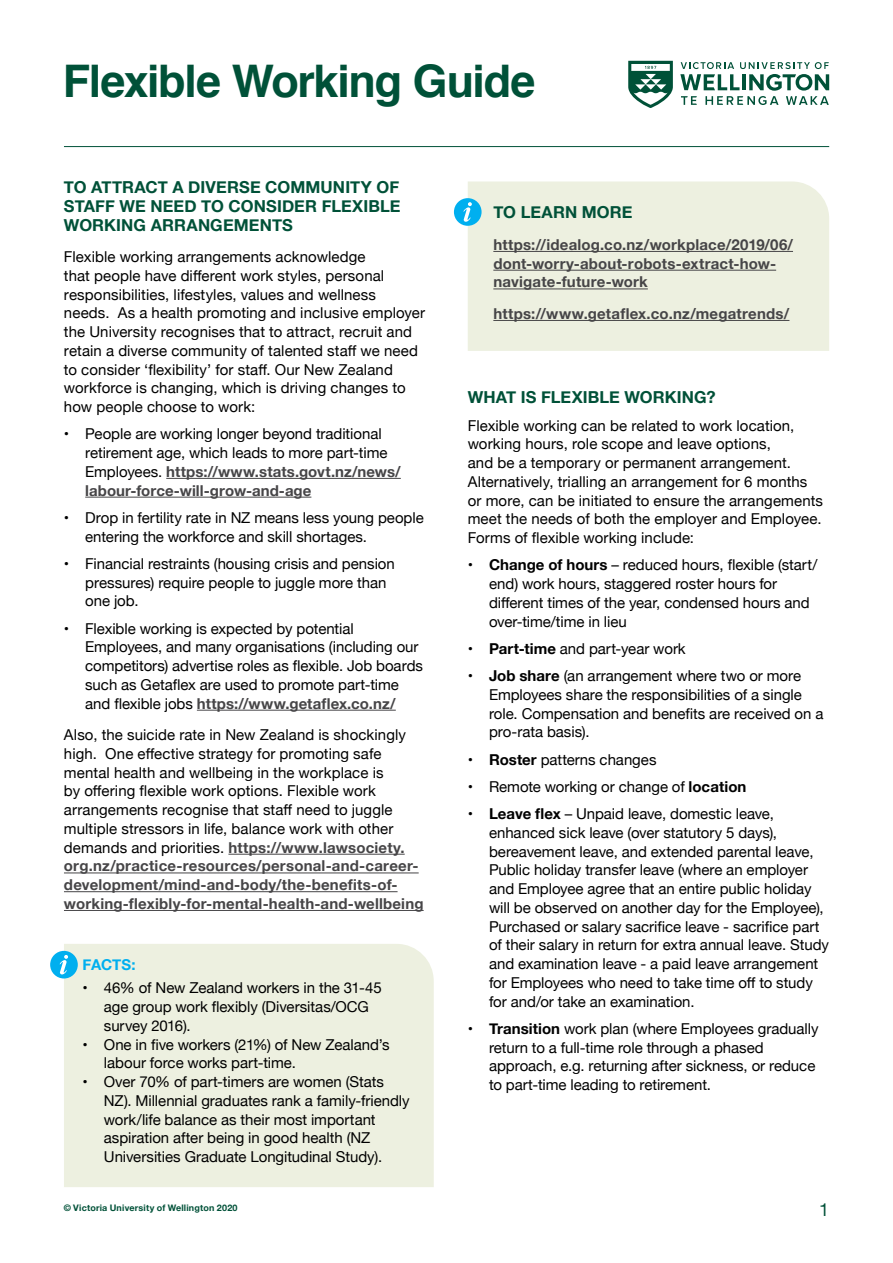
<style>
.page{position:relative;width:893px;height:1263px;background:#fff}
.page>*{position:absolute;margin:0;border:0;box-sizing:border-box;transform-origin:0 0}
.t1{font:700 45px "Helvetica";letter-spacing:-.025em;color:#005138}
.t2{font:18px "Helvetica Neue";color:#005138}
.t3{font:700 16.5px/18.8px "Helvetica Neue";letter-spacing:.005em;color:#005138;text-align:justify}
.t4{font:15px/18.8px "Helvetica Neue";color:#000}
.t5{font:700 15px/18.8px "Helvetica Neue";letter-spacing:.015em;color:#464547}
.t6{font:700 15px "Helvetica Neue";letter-spacing:-.005em;color:#00afef}
.t7{font:700 9px "Helvetica Neue";letter-spacing:.02em;color:#005138}
.s1{font-weight:700;color:#464547}
.s2{font-weight:700}
</style>
<div class="page">
<hr style="left:166px;top:478px;width:235px;height:1px;background:#464547">
<hr style="left:85px;top:497px;width:226px;height:1px;background:#464547">
<hr style="left:197px;top:710px;width:199px;height:1px;background:#464547">
<hr style="left:228px;top:854px;width:177px;height:1px;background:#464547">
<hr style="left:64px;top:872px;width:355px;height:1px;background:#464547">
<hr style="left:64px;top:891px;width:334px;height:1px;background:#464547">
<hr style="left:64px;top:910px;width:360px;height:1px;background:#464547">
<div style="left:64px;top:944px;width:370px;height:243px;background:#edf0e0"></div>
<div style="left:50px;top:951px;width:28px;height:27px;background:#00afef;border-radius:50%"></div>
<svg style="left:60px;top:955px;width:8px;height:19px"></svg>
<hr style="left:64px;top:146px;width:765px;height:1px;background:#005138">
<svg style="left:628px;top:61px;width:45px;height:47px"></svg>
<svg style="left:680px;top:62px;width:149px;height:43px"></svg>
<div style="left:468px;top:181px;width:361px;height:170px;background:#edf0e0"></div>
<div style="left:454px;top:198px;width:28px;height:28px;background:#00afef;border-radius:50%"></div>
<svg style="left:463px;top:202px;width:9px;height:20px"></svg>
<hr style="left:493px;top:251px;width:300px;height:1px;background:#464547">
<hr style="left:493px;top:270px;width:283px;height:1px;background:#464547">
<hr style="left:493px;top:289px;width:155px;height:1px;background:#464547">
<hr style="left:493px;top:320px;width:296px;height:1px;background:#464547">
<h1 class="t1" style="left:63px;top:45px;width:474px">Flexible Working Guide</h1>
<p class="t3" style="left:64px;top:178px;width:338px">TO ATTRACT A DIVERSE COMMUNITY OF STAFF WE NEED TO CONSIDER FLEXIBLE WORKING ARRANGEMENTS</p>
<p class="t4" style="left:64px;top:248px;width:363px">Flexible working arrangements acknowledge<br>that people have different work styles, personal responsibilities, lifestyles, values and wellness needs. As a health promoting and inclusive employer the University recognises that to attract, recruit and retain a diverse community of talented staff we need to consider ‘flexibility’ for staff. Our New Zealand workforce is changing, which is driving changes to how people choose to work:</p>
<p class="t4" style="left:85px;top:425px;width:317px;text-indent:-21px">• People are working longer beyond traditional retirement age, which leads to more part-time Employees. <span class="s1">https://www.stats.govt.nz/news/ labour-force-will-grow-and-age</span></p>
<p class="t4" style="left:85px;top:509px;width:340px;text-indent:-21px">• Drop in fertility rate in NZ means less young people entering the workforce and skill shortages.</p>
<p class="t4" style="left:85px;top:555px;width:311px;text-indent:-21px">• Financial restraints (housing crisis and pension pressures) require people to juggle more than one job.</p>
<p class="t4" style="left:85px;top:620px;width:339px;text-indent:-21px">• Flexible working is expected by potential Employees, and many organisations (including our competitors) advertise roles as flexible. Job boards such as Getaflex are used to promote part-time and flexible jobs <span class="s1">https://www.getaflex.co.nz/</span></p>
<p class="t4" style="left:64px;top:726px;width:361px">Also, the suicide rate in New Zealand is shockingly high. One effective strategy for promoting safe mental health and wellbeing in the workplace is<br>by offering flexible work options. Flexible work arrangements recognise that staff need to juggle multiple stressors in life, balance work with other demands and priorities. <span class="s1">https://www.lawsociety. org.nz/practice-resources/personal-and-career&shy;development/mind-and-body/the-benefits-of&shy;working-flexibly-for-mental-health-and-wellbeing</span></p>
<p class="t6" style="left:83px;top:953px;width:55px">FACTS:</p>
<p class="t4" style="left:104px;top:979px;width:279px;text-indent:-21px">• 46% of New Zealand workers in the 31-45 age group work flexibly (Diversitas/OCG survey 2016).</p>
<p class="t4" style="left:104px;top:1036px;width:287px;text-indent:-21px">• One in five workers (21%) of New Zealand’s labour force works part-time.</p>
<p class="t4" style="left:104px;top:1073px;width:307px;text-indent:-21px">• Over 70% of part-timers are women (Stats NZ). Millennial graduates rank a family-friendly work/life balance as their most important aspiration after being in good health (NZ Universities Graduate Longitudinal Study).</p>
<p class="t3" style="left:493px;top:204px;width:141px">TO LEARN MORE</p>
<p class="t5" style="left:493px;top:236px;width:301px">https://idealog.co.nz/workplace/2019/06/ dont-worry-about-robots-extract-how&shy;navigate-future-work</p>
<p class="t5" style="left:493px;top:305px;width:298px">https://www.getaflex.co.nz/megatrends/</p>
<p class="t3" style="left:468px;top:388px;width:250px">WHAT IS FLEXIBLE WORKING?</p>
<p class="t4" style="left:468px;top:417px;width:357px">Flexible working can be related to work location, working hours, role scope and leave options,<br>and be a temporary or permanent arrangement.<br>Alternatively, trialling an arrangement for 6 months or more, can be initiated to ensure the arrangements meet the needs of both the employer and Employee.<br>Forms of flexible working include:</p>
<p class="t4" style="left:489px;top:556px;width:330px;text-indent:-21px">• <span class="s2">Change of hours</span> – reduced hours, flexible (start/ end) work hours, staggered roster hours for different times of the year, condensed hours and over-time/time in lieu</p>
<p class="t4" style="left:468px;top:640px;width:219px">• <span class="s2">Part-time</span> and part-year work</p>
<p class="t4" style="left:489px;top:667px;width:336px;text-indent:-21px">• <span class="s2">Job share</span> (an arrangement where two or more Employees share the responsibilities of a single role. Compensation and benefits are received on a pro-rata basis).</p>
<p class="t4" style="left:468px;top:751px;width:190px">• <span class="s2">Roster</span> patterns changes</p>
<p class="t4" style="left:468px;top:778px;width:280px">• Remote working or change of <span class="s2">location</span></p>
<p class="t4" style="left:489px;top:805px;width:342px;text-indent:-21px">• <span class="s2">Leave flex</span> – Unpaid leave, domestic leave, enhanced sick leave (over statutory 5 days), bereavement leave, and extended parental leave, Public holiday transfer leave (where an employer and Employee agree that an entire public holiday will be observed on another day for the Employee), Purchased or salary sacrifice leave - sacrifice part of their salary in return for extra annual leave. Study and examination leave - a paid leave arrangement for Employees who need to take time off to study for and/or take an examination.</p>
<p class="t4" style="left:489px;top:1020px;width:331px;text-indent:-21px">• <span class="s2">Transition</span> work plan (where Employees gradually return to a full-time role through a phased approach, e.g. returning after sickness, or reduce to part-time leading to retirement.</p>
<p class="t7" style="left:64px;top:1200px;width:175px">© Victoria University of Wellington 2020</p>
<p class="t2" style="left:819px;top:1197px;width:12px">1</p>
</div>
